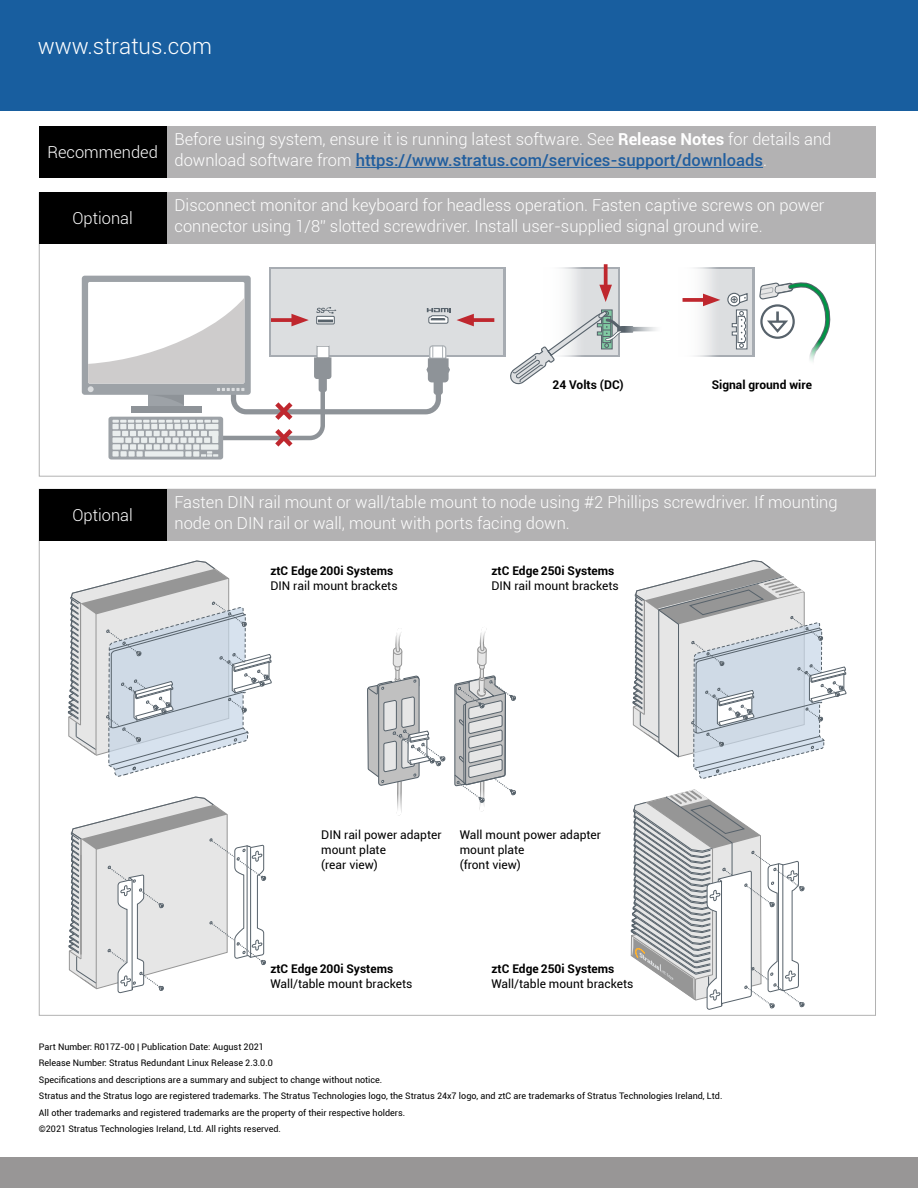
<style>
.page{position:relative;width:918px;height:1188px;background:#fff}
.page>*{position:absolute;margin:0;border:0;box-sizing:border-box;transform-origin:0 0}
.t1{font:300 22.5px "Roboto";color:#fff}
.t2{font:300 16.5px/21px "Roboto";color:#fff}
.t3{font:12px/15px "Roboto";color:#000}
.t4{font:700 12px "Roboto";color:#000}
.t5{font:9px/16.5px "Roboto";color:#000}
.s1{font-weight:700}
.s2{font-weight:500;color:#215e9e}
</style>
<div class="page">
<svg style="left:68px;top:796px;width:198px;height:197px"></svg>
<svg style="left:67px;top:560px;width:205px;height:217px"></svg>
<svg style="left:632px;top:560px;width:215px;height:219px"></svg>
<svg style="left:630px;top:789px;width:175px;height:221px"></svg>
<svg style="left:581px;top:267px;width:39px;height:42px"></svg>
<div style="left:545px;top:270px;width:72px;height:85px;background:#dcdee0"></div>
<div style="left:677px;top:267px;width:78px;height:90px;background:#a7acb2"></div>
<div style="left:680px;top:270px;width:72px;height:85px;background:#dcdee0"></div>
<div style="left:671px;top:264px;width:41px;height:101px;background:#fff"></div>
<div style="left:543px;top:268px;width:41px;height:90px;background:linear-gradient(to right,#fff,#e3e4e6)"></div>
<svg style="left:682px;top:267px;width:37px;height:90px"></svg>
<svg style="left:269px;top:267px;width:236px;height:90px"></svg>
<div style="left:272px;top:270px;width:231px;height:85px;background:#dcdee0"></div>
<svg style="left:633px;top:326px;width:23px;height:6px"></svg>
<svg style="left:728px;top:293px;width:12px;height:13px"></svg>
<div style="left:727px;top:293px;width:14px;height:13px;border:1px solid #57626b;border-radius:50%"></div>
<svg style="left:731px;top:292px;width:17px;height:58px"></svg>
<svg style="left:759px;top:282px;width:72px;height:80px"></svg>
<div style="left:108px;top:417px;width:115px;height:42px;background:#9da2a7;border-radius:3px"></div>
<div style="left:82px;top:276px;width:169px;height:119px;background:#9da2a7;border-radius:3px"></div>
<div style="left:88px;top:282px;width:156px;height:102px;background:#fff;border-radius:2px"></div>
<svg style="left:510px;top:309px;width:123px;height:76px"></svg>
<div style="left:0;top:0;width:918px;height:110px;background:#185e9f"></div>
<div style="left:0;top:1158px;width:918px;height:30px;background:#989696"></div>
<svg style="left:604px;top:264px;width:4px;height:21px"></svg>
<svg style="left:599px;top:285px;width:13px;height:17px"></svg>
<svg style="left:474px;top:318px;width:20px;height:4px"></svg>
<svg style="left:457px;top:314px;width:17px;height:12px"></svg>
<svg style="left:683px;top:298px;width:20px;height:4px"></svg>
<svg style="left:703px;top:294px;width:17px;height:12px"></svg>
<div style="left:166px;top:489px;width:710px;height:52px;background:#b3b2b3"></div>
<div style="left:39px;top:489px;width:127px;height:52px;background:#000"></div>
<svg style="left:88px;top:298px;width:363px;height:159px"></svg>
<div style="left:166px;top:192px;width:710px;height:52px;background:#b3b2b3"></div>
<div style="left:39px;top:192px;width:127px;height:52px;background:#000"></div>
<div style="left:166px;top:126px;width:710px;height:52px;background:#b3b2b3"></div>
<hr style="left:356px;top:167px;width:407px;height:1px;background:#215e9e">
<div style="left:39px;top:126px;width:127px;height:52px;background:#000"></div>
<svg style="left:367px;top:628px;width:78px;height:188px"></svg>
<svg style="left:454px;top:628px;width:62px;height:184px"></svg>
<h1 class="t1" style="left:38px;top:30px;width:176px">www.stratus.com</h1>
<p class="t2" style="left:47px;top:141px;width:112px">Recommended</p>
<p class="t2" style="left:73px;top:207px;width:62px">Optional</p>
<p class="t2" style="left:175px;top:128px;width:658px">Before using system, ensure it is running latest software. See <span class="s1">Release Notes</span> for details and download software from <span class="s2">https://www.stratus.com/services-support/downloads</span>.</p>
<p class="t2" style="left:175px;top:194px;width:652px">Disconnect monitor and keyboard for headless operation. Fasten captive screws on power connector using 1/8” slotted screwdriver. Install user-supplied signal ground wire.</p>
<p class="t2" style="left:73px;top:504px;width:62px">Optional</p>
<p class="t4" style="left:553px;top:376px;width:73px">24 Volts (DC)</p>
<p class="t4" style="left:712px;top:376px;width:102px">Signal ground wire</p>
<p class="t2" style="left:175px;top:491px;width:665px">Fasten DIN rail mount or wall/table mount to node using #2 Phillips screwdriver. If mounting node on DIN rail or wall, mount with ports facing down.</p>
<p class="t4" style="left:270px;top:562px;width:124px">ztC Edge 200i Systems</p>
<p class="t3" style="left:270px;top:578px;width:129px">DIN rail mount brackets</p>
<p class="t4" style="left:491px;top:562px;width:124px">ztC Edge 250i Systems</p>
<p class="t3" style="left:491px;top:578px;width:129px">DIN rail mount brackets</p>
<p class="t3" style="left:321px;top:827px;width:122px">DIN rail power adapter mount plate<br>(rear view)</p>
<p class="t3" style="left:460px;top:827px;width:143px">Wall mount power adapter mount plate<br>(front view)</p>
<p class="t4" style="left:270px;top:960px;width:124px">ztC Edge 200i Systems</p>
<p class="t3" style="left:270px;top:976px;width:144px">Wall/table mount brackets</p>
<p class="t4" style="left:491px;top:960px;width:124px">ztC Edge 250i Systems</p>
<p class="t3" style="left:491px;top:976px;width:144px">Wall/table mount brackets</p>
<p class="t5" style="left:39px;top:1038px;width:685px">Part Number: R017Z-00 | Publication Date: August 2021<br>Release Number: Stratus Redundant Linux Release 2.3.0.0<br>Specifications and descriptions are a summary and subject to change without notice.<br>Stratus and the Stratus logo are registered trademarks. The Stratus Technologies logo, the Stratus 24x7 logo, and ztC are trademarks of Stratus Technologies Ireland, Ltd.<br>All other trademarks and registered trademarks are the property of their respective holders.<br>©2021 Stratus Technologies Ireland, Ltd. All rights reserved.</p>
</div>
